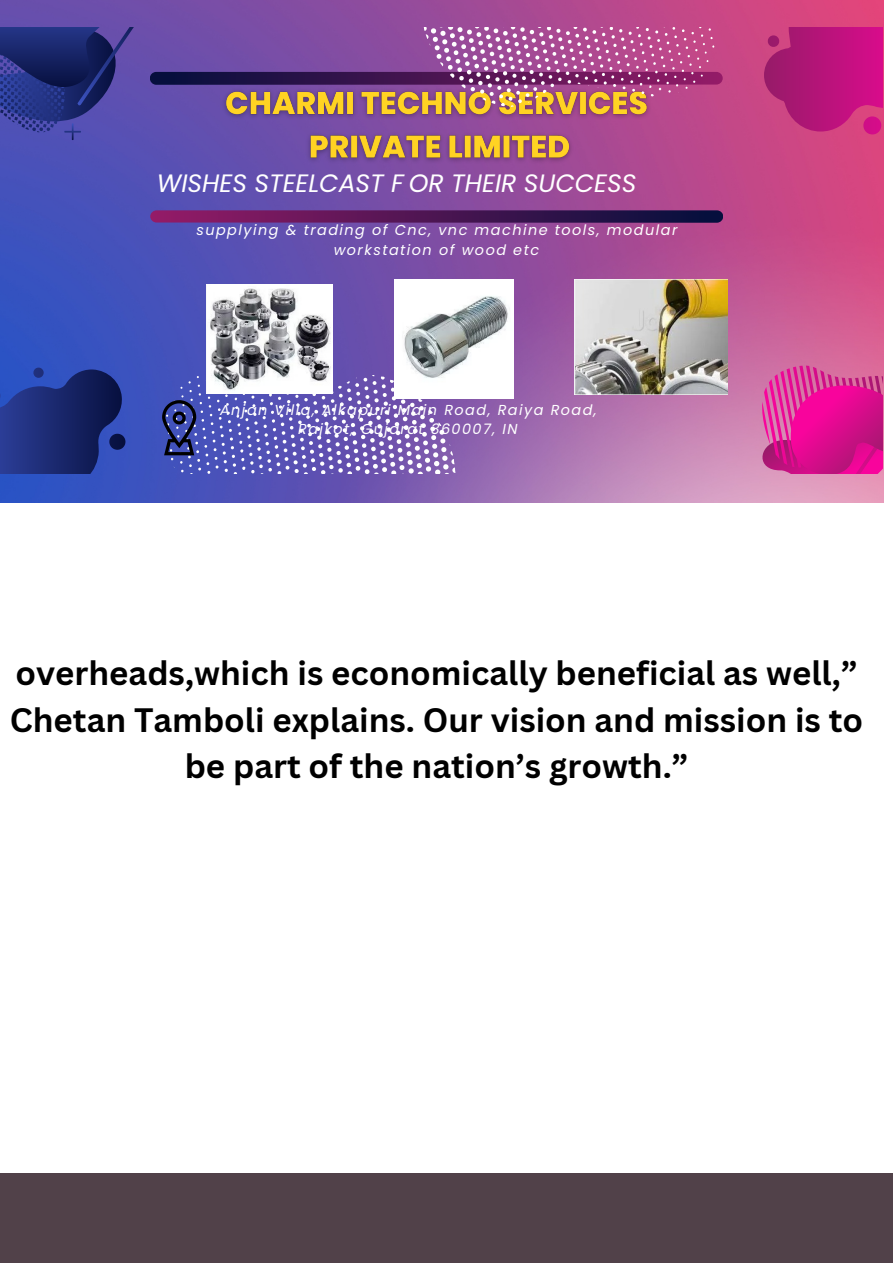
<style>
.page{position:relative;width:893px;height:1264px;background:#fff}
.page>*{position:absolute;margin:0;border:0;box-sizing:border-box;transform-origin:0 0}
.t1{font:700 33px/46px "Canva Sans";color:#000;text-align:center}
.t2{font:italic 25.05px "Poppins";color:#fff}
.t3{font:italic 14.4px/19.4px "Poppins";letter-spacing:.1em;color:#fff;text-align:center}
</style>
<div class="page">
<div style="left:0;top:1173px;width:892px;height:89px;background:#514149"></div>
<img style="left:0;top:0;width:883px;height:502px">
<svg style="left:0;top:367px;width:125px;height:116px;background:#203486"></svg>
<svg style="left:0;top:17px;width:149px;height:123px;background:#3a3b8d"></svg>
<svg style="left:150px;top:72px;width:572px;height:13px;background:#201145"></svg>
<svg style="left:150px;top:210px;width:572px;height:13px;background:#4e1756"></svg>
<svg style="left:755px;top:365px;width:129px;height:119px;background:#da3598"></svg>
<svg style="left:764px;top:17px;width:120px;height:117px;background:#c1217c"></svg>
<img style="left:218px;top:75px;width:437px;height:103px">
<svg style="left:166px;top:372px;width:290px;height:131px;background:#6e64ba"></svg>
<svg style="left:162px;top:400px;width:34px;height:55px;background:#303a7b"></svg>
<svg style="left:420px;top:0;width:294px;height:107px;background:#af598c"></svg>
<img style="left:207px;top:285px;width:126px;height:109px">
<img style="left:574px;top:279px;width:153px;height:116px">
<img style="left:394px;top:279px;width:119px;height:119px">
<p class="t2" style="left:157px;top:165px;width:481px">WISHES STEELCAST F OR THEIR SUCCESS</p>
<p class="t3" style="left:196px;top:220px;width:482px">supplying &amp; trading of Cnc, vnc machine tools, modular workstation of wood etc</p>
<p class="t3" style="left:220px;top:400px;width:378px">Anjan Villa, Alkapuri Main Road, Raiya Road,<br>Rajkot, Gujarat 360007, IN</p>
<p class="t1" style="left:10px;top:649px;width:854px">overheads,which is economically beneficial as well,”<br>Chetan Tamboli explains. Our vision and mission is to be part of the nation’s growth.”</p>
</div>
